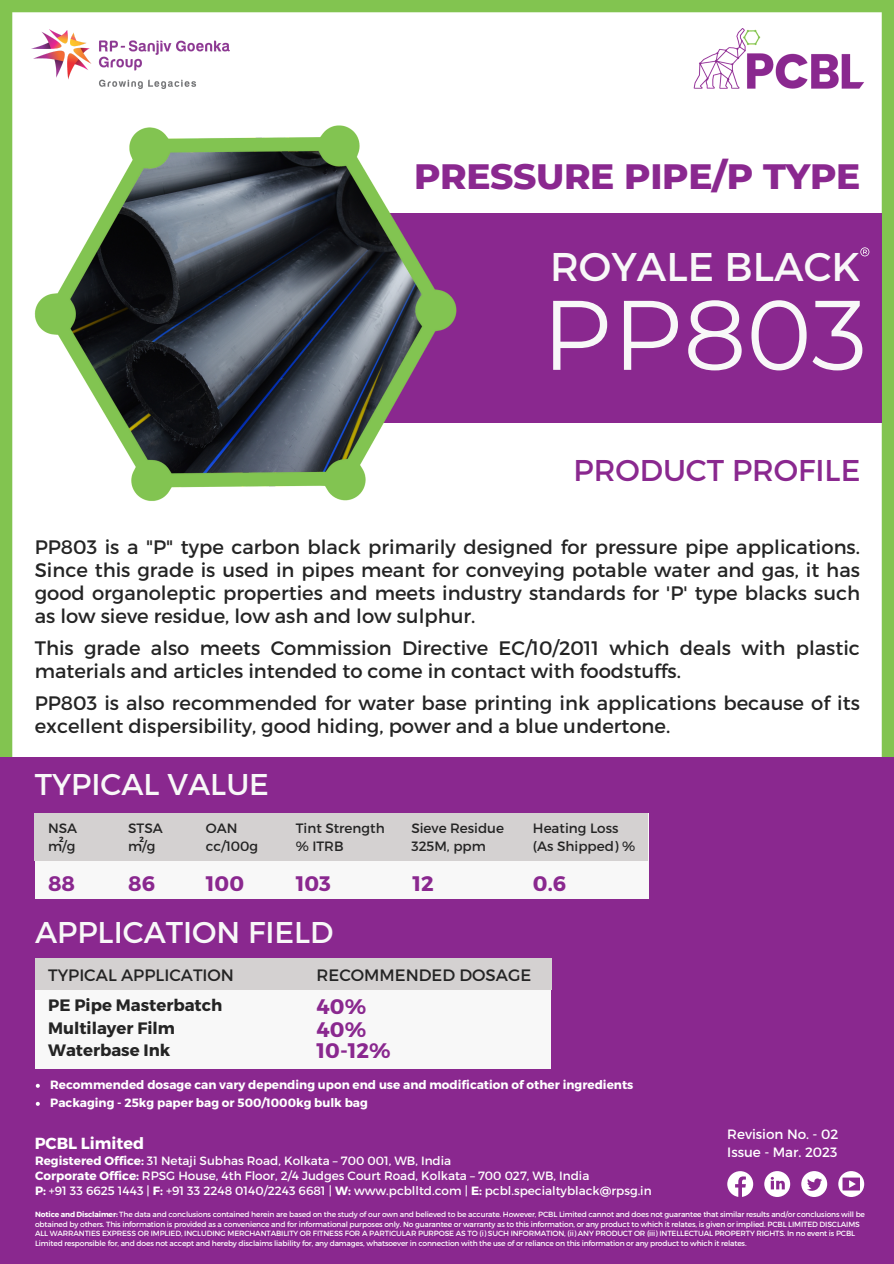
<style>
.page{position:relative;width:894px;height:1264px;background:#fff}
.page>*{position:absolute;margin:0;border:0;box-sizing:border-box;transform-origin:0 0}
.t1{font:98.55px "Montserrat";color:#f8f8f8}
.t2{font:40.05px "Montserrat";color:#f8f8f8}
.t3{font:800 36px "Montserrat";letter-spacing:-.01em;color:#8a288f}
.t4{font:30px "Montserrat";color:#f8f8f8}
.t5{font:30px "Montserrat";color:#8a288f}
.t6{font:700 21px "Montserrat";color:#8a288f}
.t7{font:19.5px/23.1px "Montserrat";color:#242424}
.t8{font:700 16.5px "Montserrat";color:#242424}
.t9{font:16.5px "Montserrat";color:#242424}
.t10{font:700 16.05px "Montserrat";color:#fff}
.t11{font:13.5px/18px "Montserrat";color:#242424}
.t12{font:13.5px/18px "Montserrat";color:#fff}
.t13{font:12px/15px "Montserrat";color:#fff}
.t14{font:700 12px/18px "Montserrat";color:#fff}
.t15{font:7.5px/9.4px "Montserrat";letter-spacing:-.02em;color:#fff}
.t16{font:700 7.5px "Montserrat";color:#242424}
.s1{font-weight:700}
</style>
<div class="page">
<div style="left:881px;top:0;width:12px;height:1258px;background:#82c450"></div>
<div style="left:0;top:0;width:12px;height:1263px;background:#82c450"></div>
<div style="left:0;top:757px;width:893px;height:506px;background:#8a288f"></div>
<div style="left:290px;top:213px;width:591px;height:210px;background:#8a288f"></div>
<img style="left:35px;top:125px;width:422px;height:376px">
<div style="left:0;top:0;width:893px;height:12px;background:#82c450"></div>
<div style="left:35px;top:813px;width:613px;height:85px;background:#f8f8f8"></div>
<div style="left:35px;top:813px;width:612px;height:47px;background:#d4d1d1"></div>
<svg style="left:36px;top:1083px;width:4px;height:4px"></svg>
<svg style="left:36px;top:1101px;width:4px;height:4px"></svg>
<div style="left:35px;top:958px;width:515px;height:110px;background:#f8f8f8"></div>
<div style="left:35px;top:958px;width:516px;height:31px;background:#d4d1d1"></div>
<svg style="left:860px;top:247px;width:9px;height:9px"></svg>
<svg style="left:801px;top:1171px;width:26px;height:25px"></svg>
<svg style="left:727px;top:1171px;width:26px;height:25px"></svg>
<svg style="left:764px;top:1171px;width:26px;height:25px"></svg>
<svg style="left:838px;top:1171px;width:26px;height:25px"></svg>
<img style="left:32px;top:29px;width:197px;height:59px">
<img style="left:693px;top:28px;width:171px;height:61px">
<h3 class="t3" style="left:414px;top:154px;width:447px">PRESSURE PIPE/P TYPE</h3>
<h2 class="t2" style="left:550px;top:241px;width:312px">ROYALE BLACK</h2>
<h1 class="t1" style="left:541px;top:274px;width:327px">PP803</h1>
<h3 class="t5" style="left:573px;top:451px;width:288px">PRODUCT PROFILE</h3>
<p class="t7" style="left:35px;top:534px;width:826px;text-align:justify">PP803 is a "P" type carbon black primarily designed for pressure pipe applications.<br>Since this grade is used in pipes meant for conveying potable water and gas, it has good organoleptic properties and meets industry standards for 'P' type blacks such as low sieve residue, low ash and low sulphur.</p>
<h3 class="t7" style="left:35px;top:635px;width:826px">This grade also meets Commission Directive EC/10/2011 which deals with plastic materials and articles intended to come in contact with foodstuffs.</h3>
<h3 class="t7" style="left:35px;top:690px;width:826px">PP803 is also recommended for water base printing ink applications because of its excellent dispersibility, good hiding, power and a blue undertone.</h3>
<h3 class="t4" style="left:35px;top:765px;width:236px">TYPICAL VALUE</h3>
<h3 class="t11" style="left:206px;top:818px;width:54px">OAN cc/100g</h3>
<h3 class="t11" style="left:295px;top:818px;width:90px">Tint Strength % ITRB</h3>
<h3 class="t11" style="left:411px;top:818px;width:94px">Sieve Residue<br>325M, ppm</h3>
<h3 class="t11" style="left:533px;top:818px;width:104px">Heating Loss (As Shipped) %</h3>
<h3 class="t6" style="left:48px;top:869px;width:28px">88</h3>
<h3 class="t6" style="left:128px;top:869px;width:28px">86</h3>
<h3 class="t6" style="left:206px;top:869px;width:40px">100</h3>
<h3 class="t6" style="left:295px;top:869px;width:37px">103</h3>
<h3 class="t6" style="left:412px;top:869px;width:23px">12</h3>
<h3 class="t6" style="left:533px;top:869px;width:35px">0.6</h3>
<h3 class="t11" style="left:48px;top:818px;width:31px">NSA m/g</h3>
<h3 class="t11" style="left:128px;top:818px;width:36px">STSA m/g</h3>
<p class="t16" style="left:59px;top:835px;width:6px">2</p>
<p class="t16" style="left:139px;top:835px;width:6px">2</p>
<h3 class="t4" style="left:35px;top:913px;width:300px">APPLICATION FIELD</h3>
<h3 class="t9" style="left:48px;top:964px;width:187px">TYPICAL APPLICATION</h3>
<h3 class="t9" style="left:316px;top:964px;width:216px">RECOMMENDED DOSAGE</h3>
<h3 class="t8" style="left:48px;top:994px;width:175px">PE Pipe Masterbatch</h3>
<h3 class="t6" style="left:316px;top:992px;width:51px">40%</h3>
<h3 class="t8" style="left:48px;top:1017px;width:128px">Multilayer Film</h3>
<h3 class="t6" style="left:316px;top:1015px;width:51px">40%</h3>
<h3 class="t8" style="left:48px;top:1038px;width:124px">Waterbase Ink</h3>
<h3 class="t6" style="left:316px;top:1037px;width:76px">10-12%</h3>
<h3 class="t14" style="left:50px;top:1074px;width:584px">Recommended dosage can vary depending upon end use and modification of other ingredients<br>Packaging - 25kg paper bag or 500/1000kg bulk bag</h3>
<h3 class="t10" style="left:35px;top:1132px;width:111px">PCBL Limited</h3>
<p class="t13" style="left:35px;top:1152px;width:618px"><span class="s1">Registered Office:</span> 31 Netaji Subhas Road, Kolkata – 700 001, WB, India<br><span class="s1">Corporate Office:</span> RPSG House, 4th Floor, 2/4 Judges Court Road, Kolkata – 700 027, WB, India<br><span class="s1">P:</span> +91 33 6625 1443 | <span class="s1">F:</span> +91 33 2248 0140/2243 6681 | <span class="s1">W:</span> www.pcblltd.com | <span class="s1">E:</span> pcbl.specialtyblack@rpsg.in</p>
<h3 class="t12" style="left:727px;top:1124px;width:113px">Revision No. - 02<br>Issue - Mar. 2023</h3>
<p class="t15" style="left:35px;top:1209px;width:831px"><span class="s1">Notice and Disclaimer:</span> The data and conclusions contained herein are based on the study of our own and believed to be accurate. However, PCBL Limited cannot and does not guarantee that similar results and/or conclusions will be obtained by others. This information is provided as a convenience and for informational purposes only. No guarantee or warranty as to this information, or any product to which it relates, is given or implied. PCBL LIMITED DISCLAIMS ALL WARRANTIES EXPRESS OR IMPLIED, INCLUDING MERCHANTABILITY OR FITNESS FOR A PARTICULAR PURPOSE AS TO (i) SUCH INFORMATION, (ii) ANY PRODUCT OR (iii) INTELLECTUAL PROPERTY RIGHTS. In no event is PCBL Limited responsible for, and does not accept and hereby disclaims liability for, any damages, whatsoever in connection with the use of or reliance on this information or any product to which it relates.</p>
</div>
